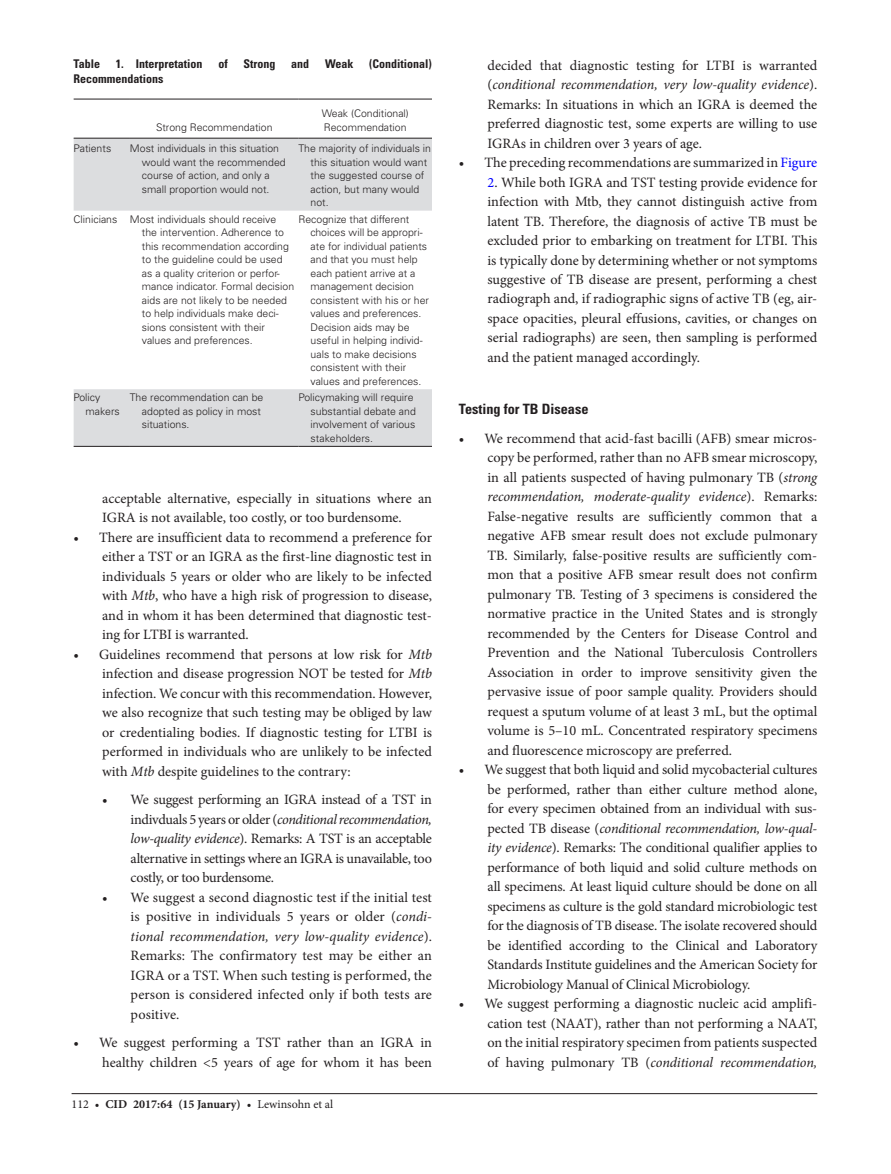
<style>
.page{position:relative;width:891px;height:1174px;background:#fff}
.page>*{position:absolute;margin:0;border:0;box-sizing:border-box;transform-origin:0 0}
.t1{font:14.25px/19.5px "Minion Pro";letter-spacing:-.005em;color:#231f20;text-align:justify}
.t2{font:700 condensed 14.25px "Univers LT Std";color:#231f20}
.t3{font:700 condensed 12px "Univers LT Std";color:#231f20}
.t4{font:700 12px "Minion Pro";color:#231f20}
.t5{font:300 10.5px/13.5px "Univers LT Std";color:#231f20}
.s1{font-style:italic}
.s2{font-weight:400}
.s3{color:#00f}
</style>
<div class="page">
<hr style="left:72px;top:1093px;width:745px;height:1px;background:#231f20">
<div style="left:74px;top:139px;width:358px;height:72px;background:#dcdddf"></div>
<div style="left:74px;top:389px;width:358px;height:57px;background:#dcdddf"></div>
<hr style="left:74px;top:99px;width:56px;height:1px;background:#231f20">
<hr style="left:74px;top:138px;width:56px;height:1px;background:#231f20">
<hr style="left:130px;top:99px;width:169px;height:1px;background:#231f20">
<hr style="left:130px;top:138px;width:169px;height:1px;background:#231f20">
<hr style="left:299px;top:99px;width:133px;height:1px;background:#231f20">
<hr style="left:299px;top:138px;width:133px;height:1px;background:#231f20">
<hr style="left:74px;top:446px;width:56px;height:1px;background:#231f20">
<hr style="left:130px;top:446px;width:169px;height:1px;background:#231f20">
<hr style="left:299px;top:446px;width:133px;height:1px;background:#231f20">
<p class="t3" style="left:74px;top:56px;width:28px">Table</p>
<p class="t3" style="left:116px;top:56px;width:88px">1. Interpretation</p>
<p class="t3" style="left:218px;top:56px;width:11px">of</p>
<p class="t3" style="left:244px;top:56px;width:34px">Strong</p>
<p class="t3" style="left:291px;top:56px;width:19px">and</p>
<p class="t3" style="left:325px;top:56px;width:30px">Weak</p>
<p class="t3" style="left:369px;top:56px;width:64px">(Conditional)</p>
<p class="t3" style="left:74px;top:71px;width:92px">Recommendations</p>
<p class="t5" style="left:156px;top:120px;width:118px">Strong Recommendation</p>
<p class="t5" style="left:322px;top:107px;width:89px">Weak (Conditional)<br>Recommendation</p>
<p class="t5" style="left:74px;top:142px;width:39px">Patients</p>
<p class="t5" style="left:142px;top:142px;width:145px;text-indent:-12px">Most individuals in this situation would want the recommended course of action, and only a small proportion would not.</p>
<p class="t5" style="left:311px;top:142px;width:122px;text-indent:-12px">The majority of individuals in this situation would want the suggested course of action, but many would not.</p>
<p class="t5" style="left:142px;top:212px;width:154px;text-indent:-68px">Clinicians Most individuals should receive<br>the intervention. Adherence to this recommendation according to the guideline could be used as a quality criterion or perfor&shy;mance indicator. Formal decision aids are not likely to be needed to help individuals make deci&shy;sions consistent with their values and preferences.</p>
<p class="t5" style="left:311px;top:212px;width:120px;text-indent:-12px">Recognize that different choices will be appropri&shy;ate for individual patients and that you must help each patient arrive at a management decision consistent with his or her values and preferences.<br>Decision aids may be useful in helping individ&shy;uals to make decisions consistent with their values and preferences.</p>
<p class="t5" style="left:86px;top:391px;width:36px;text-indent:-12px">Policy makers</p>
<p class="t5" style="left:142px;top:391px;width:123px;text-indent:-12px">The recommendation can be adopted as policy in most situations.</p>
<p class="t5" style="left:311px;top:391px;width:107px;text-indent:-12px">Policymaking will require substantial debate and involvement of various stakeholders.</p>
<p class="t1" style="left:102px;top:489px;width:331px">acceptable alternative, especially in situations where an<br>IGRA is not available, too costly, or too burdensome.</p>
<p class="t1" style="left:102px;top:528px;width:331px;text-indent:-28px">• There are insufficient data to recommend a preference for either a TST or an IGRA as the first-line diagnostic test in individuals 5 years or older who are likely to be infected with <span class="s1">Mtb</span>, who have a high risk of progression to disease, and in whom it has been determined that diagnostic test&shy;ing for LTBI is warranted.</p>
<p class="t1" style="left:102px;top:645px;width:331px;text-indent:-28px">• Guidelines recommend that persons at low risk for <span class="s1">Mtb </span>infection and disease progression NOT be tested for <span class="s1">Mtb </span>infection. We concur with this recommendation. However, we also recognize that such testing may be obliged by law or credentialing bodies. If diagnostic testing for LTBI is performed in individuals who are unlikely to be infected with <span class="s1">Mtb</span> despite guidelines to the contrary:</p>
<p class="t1" style="left:131px;top:790px;width:303px;text-indent:-28px">• We suggest performing an IGRA instead of a TST in indivduals 5 years or older (<span class="s1">conditional recommendation, low-quality evidence</span>). Remarks: A TST is an acceptable alternative in settings where an IGRA is unavailable, too costly, or too burdensome.</p>
<p class="t1" style="left:131px;top:887px;width:303px;text-indent:-28px">• We suggest a second diagnostic test if the initial test is positive in individuals 5 years or older (<span class="s1">condi&shy;tional recommendation, very low-quality evidence</span>).<br>Remarks: The confirmatory test may be either an IGRA or a TST. When such testing is performed, the person is considered infected only if both tests are positive.</p>
<p class="t1" style="left:74px;top:1033px;width:360px;text-align:right">• We suggest performing a TST rather than an IGRA in healthy children &lt;5 years of age for whom it has been</p>
<p class="t4" style="left:72px;top:1095px;width:263px"><span class="s2">112 •</span> CID 2017:64 (15 January) <span class="s2">• Lewinsohn et al</span></p>
<p class="t1" style="left:487px;top:55px;width:331px">decided that diagnostic testing for LTBI is warranted (<span class="s1">conditional recommendation, very low-quality evidence</span>).<br>Remarks: In situations in which an IGRA is deemed the preferred diagnostic test, some experts are willing to use IGRAs in children over 3 years of age.</p>
<p class="t1" style="left:459px;top:153px;width:360px">• The preceding recommendations are summarized in <span class="s3">Figure</span></p>
<p class="t1" style="left:487px;top:172px;width:331px"><span class="s3">2</span>. While both IGRA and TST testing provide evidence for infection with Mtb, they cannot distinguish active from latent TB. Therefore, the diagnosis of active TB must be excluded prior to embarking on treatment for LTBI. This is typically done by determining whether or not symptoms suggestive of TB disease are present, performing a chest radiograph and, if radiographic signs of active TB (eg, air&shy;space opacities, pleural effusions, cavities, or changes on serial radiographs) are seen, then sampling is performed and the patient managed accordingly.</p>
<p class="t2" style="left:459px;top:401px;width:131px">Testing for TB Disease</p>
<p class="t1" style="left:487px;top:429px;width:331px;text-indent:-28px">• We recommend that acid-fast bacilli (AFB) smear micros&shy;copy be performed, rather than no AFB smear microscopy, in all patients suspected of having pulmonary TB (<span class="s1">strong recommendation, moderate-quality evidence</span>). Remarks:<br>False-negative results are sufficiently common that a negative AFB smear result does not exclude pulmonary TB. Similarly, false-positive results are sufficiently com&shy;mon that a positive AFB smear result does not confirm pulmonary TB. Testing of 3 specimens is considered the normative practice in the United States and is strongly recommended by the Centers for Disease Control and Prevention and the National Tuberculosis Controllers Association in order to improve sensitivity given the pervasive issue of poor sample quality. Providers should request a sputum volume of at least 3 mL, but the optimal volume is 5–10 mL. Concentrated respiratory specimens and fluorescence microscopy are preferred.</p>
<p class="t1" style="left:487px;top:760px;width:331px;text-indent:-28px">• We suggest that both liquid and solid mycobacterial cultures be performed, rather than either culture method alone, for every specimen obtained from an individual with sus&shy;pected TB disease (<span class="s1">conditional recommendation, low-qual&shy;ity evidence</span>). Remarks: The conditional qualifier applies to performance of both liquid and solid culture methods on all specimens. At least liquid culture should be done on all specimens as culture is the gold standard microbiologic test for the diagnosis of TB disease. The isolate recovered should be identified according to the Clinical and Laboratory Standards Institute guidelines and the American Society for Microbiology Manual of Clinical Microbiology.</p>
<p class="t1" style="left:487px;top:994px;width:331px;text-indent:-28px">• We suggest performing a diagnostic nucleic acid amplifi&shy;cation test (NAAT), rather than not performing a NAAT, on the initial respiratory specimen from patients suspected of having pulmonary TB (<span class="s1">conditional recommendation,</span></p>
</div>
